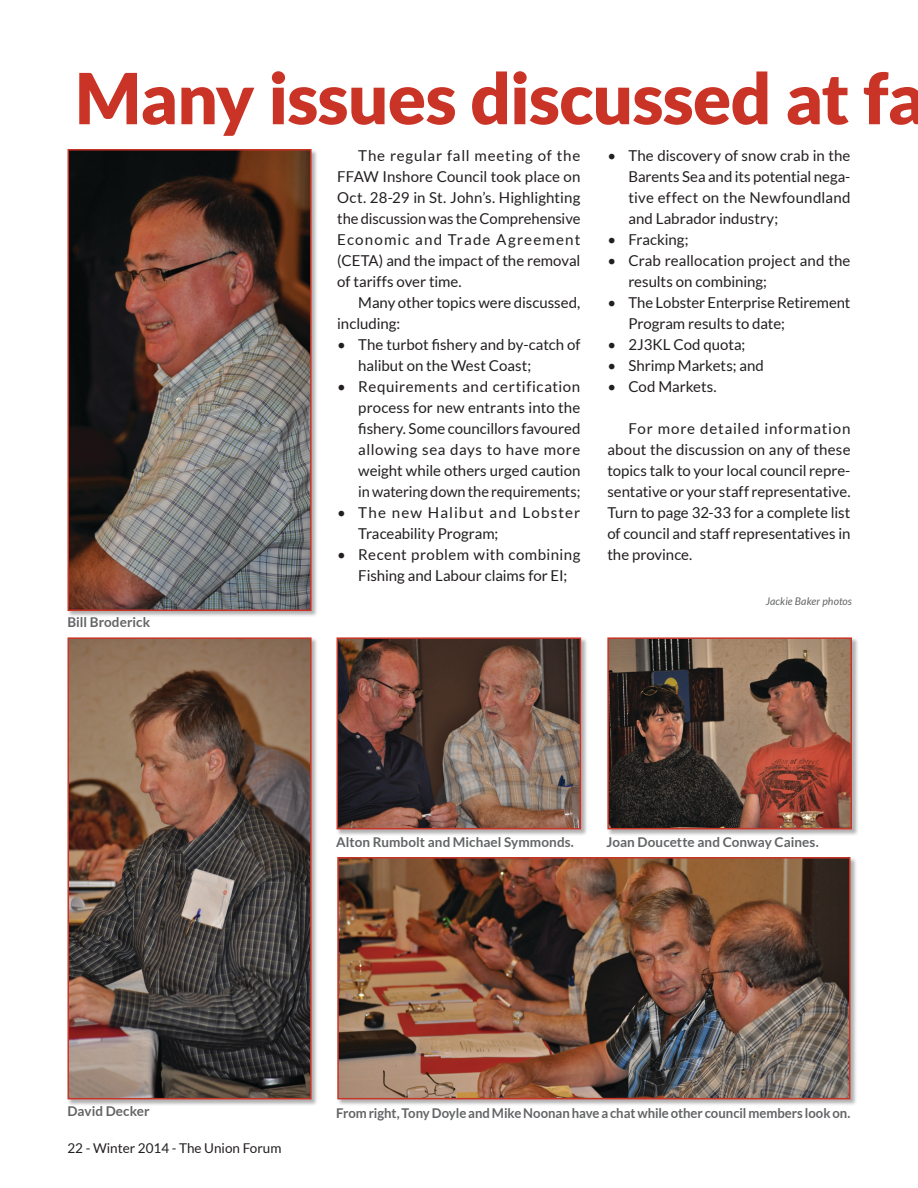
<style>
.page{position:relative;width:918px;height:1188px;background:#fff}
.page>*{position:absolute;margin:0;border:0;box-sizing:border-box;transform-origin:0 0}
.t1{font:900 70.5px "Lato";letter-spacing:-.015em;color:#ca3427}
.t2{font:15px/21px "Lato";color:#231f20;text-align:justify}
.t3{font:15px/21px "Lato";letter-spacing:.02em;color:#231f20;text-align:center}
.t4{font:15px/21px "Lato";letter-spacing:.06em;color:#231f20}
.t5{font:700 13.5px "Lato";color:#636466}
.t6{font:13.5px "Lato";color:#231f20}
.photo_credit{font:italic 10.5px "Lato";letter-spacing:.01em;color:#636466}
</style>
<div class="page">
<div style="left:67px;top:149px;width:251px;height:469px;background:#231f20;opacity:.35"></div>
<img style="left:71px;top:152px;width:238px;height:456px">
<div style="left:68px;top:149px;width:244px;height:462px;border:2px solid #ca3427"></div>
<div style="left:67px;top:637px;width:251px;height:469px;background:#231f20;opacity:.35"></div>
<img style="left:71px;top:640px;width:238px;height:456px">
<div style="left:68px;top:637px;width:244px;height:462px;border:2px solid #ca3427"></div>
<div style="left:336px;top:637px;width:252px;height:199px;background:#231f20;opacity:.35"></div>
<img style="left:340px;top:640px;width:238px;height:186px">
<div style="left:337px;top:637px;width:244px;height:192px;border:2px solid #ca3427"></div>
<div style="left:337px;top:857px;width:520px;height:249px;background:#231f20;opacity:.35"></div>
<img style="left:340px;top:860px;width:507px;height:236px">
<div style="left:337px;top:857px;width:513px;height:242px;border:2px solid #ca3427"></div>
<div style="left:607px;top:637px;width:252px;height:199px;background:#231f20;opacity:.35"></div>
<img style="left:610px;top:640px;width:239px;height:186px">
<div style="left:607px;top:637px;width:245px;height:192px;border:2px solid #ca3427"></div>
<h1 class="t1" style="left:75px;top:57px;width:852px">Many issues discussed at fa</h1>
<p class="t5" style="left:68px;top:615px;width:84px">Bill Broderick</p>
<p class="t2" style="left:337px;top:145px;width:245px;text-indent:21px">The regular fall meeting of the FFAW Inshore Council took place on Oct. 28-29 in St. John’s. Highlighting the discussion was the Comprehensive Economic and Trade Agreement (CETA) and the impact of the removal of tariffs over time.</p>
<p class="t2" style="left:337px;top:292px;width:245px;text-indent:21px">Many other topics were discussed, including:</p>
<p class="t2" style="left:358px;top:334px;width:224px;text-indent:-21px">• The turbot fishery and by-catch of halibut on the West Coast;</p>
<p class="t2" style="left:358px;top:376px;width:224px;text-indent:-21px">• Requirements and certification process for new entrants into the fishery. Some councillors favoured allowing sea days to have more weight while others urged caution in watering down the requirements;</p>
<p class="t4" style="left:358px;top:502px;width:224px;text-indent:-21px">• The new Halibut and Lobster<br>Traceability Program;</p>
<p class="t3" style="left:337px;top:544px;width:245px">• Recent problem with combining<br>Fishing and Labour claims for EI;</p>
<p class="t2" style="left:628px;top:145px;width:224px;text-indent:-21px">• The discovery of snow crab in the Barents Sea and its potential nega&shy;tive effect on the Newfoundland and Labrador industry;</p>
<p class="t2" style="left:607px;top:229px;width:83px">• Fracking;</p>
<p class="t2" style="left:628px;top:250px;width:224px;text-indent:-21px">• Crab reallocation project and the results on combining;</p>
<p class="t2" style="left:628px;top:292px;width:224px;text-indent:-21px">• The Lobster Enterprise Retirement<br>Program results to date;</p>
<p class="t2" style="left:607px;top:334px;width:139px">• 2J3KL Cod quota;</p>
<p class="t2" style="left:607px;top:355px;width:158px">• Shrimp Markets; and</p>
<p class="t2" style="left:607px;top:376px;width:111px">• Cod Markets.</p>
<p class="t2" style="left:607px;top:418px;width:245px;text-indent:21px">For more detailed information about the discussion on any of these topics talk to your local council repre&shy;sentative or your staff representative.<br>Turn to page 32-33 for a complete list of council and staff representatives in the province.</p>
<p class="photo_credit" style="left:766px;top:596px;width:88px">Jackie Baker photos</p>
<p class="t5" style="left:336px;top:835px;width:239px">Alton Rumbolt and Michael Symmonds.</p>
<p class="t5" style="left:606px;top:835px;width:214px">Joan Doucette and Conway Caines.</p>
<p class="t5" style="left:68px;top:1104px;width:84px">David Decker</p>
<p class="t6" style="left:68px;top:1141px;width:215px">22 - Winter 2014 - The Union Forum</p>
<p class="t5" style="left:336px;top:1106px;width:516px">From right, Tony Doyle and Mike Noonan have a chat while other council members look on.</p>
</div>
